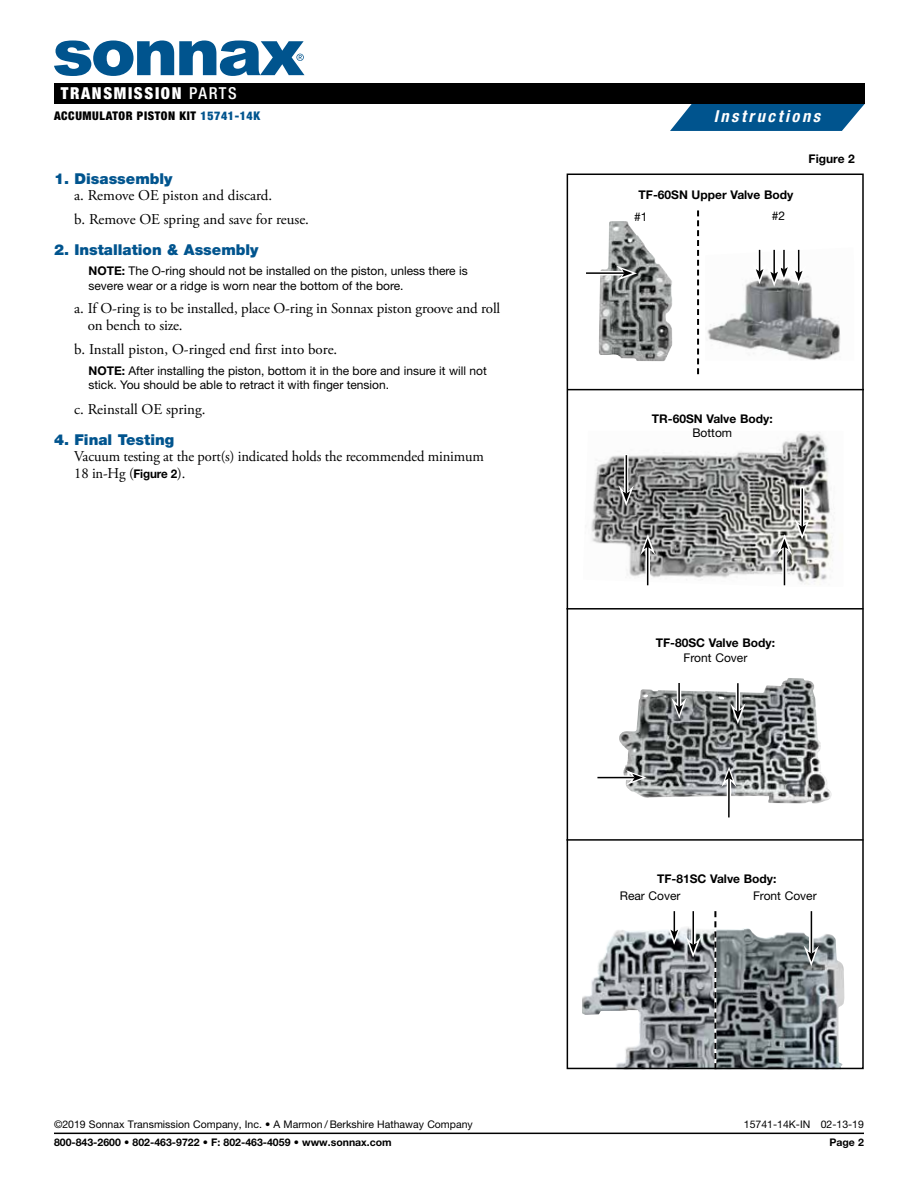
<style>
.page{position:relative;width:918px;height:1188px;background:#fff}
.page>*{position:absolute;margin:0;border:0;box-sizing:border-box;transform-origin:0 0}
.t1{font:900 condensed 16.5px "Helvetica Neue LT Std";letter-spacing:.1em;color:#fff}
.t2{font:italic 700 condensed 16.5px "Helvetica Neue LT Std";letter-spacing:.155em;color:#fff}
.t3{font:15px/16.5px "Adobe Garamond Pro";letter-spacing:-.01em;color:#000}
.t4{font:900 15px "Helvetica Neue LT Std";color:#00548e}
.t5{font:12px/14.4px "Helvetica Neue LT Std";color:#000}
.t6{font:700 12px "Helvetica Neue LT Std";color:#000}
.t7{font:900 condensed 12px "Helvetica Neue LT Std";letter-spacing:.05em;color:#000}
.t8{font:10.5px "Helvetica Neue LT Std";color:#000}
.t9{font:700 10.5px "Helvetica Neue LT Std";color:#000}
.s1{font-weight:500}
.s2{color:#00548e}
.s3{font-weight:700}
.s4{font-family:"Helvetica Neue LT Std";font-weight:700;font-size:12px}
</style>
<div class="page">
<img style="left:716px;top:928px;width:128px;height:138px">
<img style="left:582px;top:929px;width:132px;height:137px">
<svg style="left:667px;top:911px;width:34px;height:47px"></svg>
<svg style="left:809px;top:914px;width:5px;height:32px"></svg>
<hr style="left:811px;top:911px;width:1px;height:43px;background:#000">
<svg style="left:804px;top:946px;width:15px;height:20px"></svg>
<svg style="left:714px;top:911px;width:2px;height:155px"></svg>
<img style="left:619px;top:678px;width:213px;height:126px">
<svg style="left:597px;top:775px;width:29px;height:5px"></svg>
<hr style="left:597px;top:777px;width:38px;height:1px;background:#000">
<svg style="left:626px;top:770px;width:20px;height:15px"></svg>
<hr style="left:727px;top:779px;width:4px;height:40px;background:#fff">
<hr style="left:728px;top:778px;width:2px;height:39px;background:#000">
<svg style="left:721px;top:766px;width:16px;height:21px"></svg>
<hr style="left:677px;top:683px;width:4px;height:23px;background:#fff">
<hr style="left:678px;top:683px;width:2px;height:24px;background:#000">
<svg style="left:671px;top:698px;width:16px;height:21px"></svg>
<hr style="left:736px;top:683px;width:4px;height:29px;background:#fff">
<hr style="left:737px;top:683px;width:2px;height:29px;background:#000">
<svg style="left:730px;top:703px;width:15px;height:21px"></svg>
<div style="left:567px;top:174px;width:297px;height:895px;border:2px solid #000"></div>
<img style="left:707px;top:249px;width:134px;height:111px">
<img style="left:599px;top:221px;width:74px;height:140px">
<svg style="left:752px;top:250px;width:54px;height:37px"></svg>
<div style="left:585px;top:271px;width:39px;height:5px;background:#fff"></div>
<hr style="left:586px;top:272px;width:38px;height:2px;background:#000">
<svg style="left:616px;top:266px;width:21px;height:15px"></svg>
<svg style="left:697px;top:210px;width:2px;height:164px"></svg>
<img style="left:591px;top:432px;width:242px;height:153px">
<svg style="left:624px;top:454px;width:5px;height:31px"></svg>
<hr style="left:626px;top:455px;width:1px;height:38px;background:#000">
<svg style="left:619px;top:485px;width:15px;height:21px"></svg>
<svg style="left:645px;top:555px;width:5px;height:31px"></svg>
<hr style="left:647px;top:547px;width:1px;height:38px;background:#000">
<svg style="left:640px;top:534px;width:15px;height:21px"></svg>
<svg style="left:800px;top:487px;width:5px;height:32px"></svg>
<hr style="left:802px;top:488px;width:1px;height:39px;background:#000">
<div style="left:782px;top:547px;width:5px;height:40px;background:#c3c3c3"></div>
<hr style="left:784px;top:547px;width:1px;height:38px;background:#000">
<svg style="left:777px;top:519px;width:33px;height:36px"></svg>
<hr style="left:567px;top:389px;width:297px;height:1px;background:#000">
<hr style="left:566px;top:608px;width:297px;height:2px;background:#000">
<hr style="left:566px;top:839px;width:297px;height:2px;background:#000">
<hr style="left:54px;top:1133px;width:810px;height:1px;background:#000">
<svg style="left:670px;top:104px;width:195px;height:27px;background:#1d689b"></svg>
<div style="left:54px;top:83px;width:811px;height:21px;background:#000"></div>
<svg style="left:54px;top:40px;width:250px;height:36px"></svg>
<p class="t1" style="left:61px;top:83px;width:178px">TRANSMISSION <span class="s1">PARTS</span></p>
<p class="t7" style="left:54px;top:109px;width:208px">ACCUMULATOR PISTON KIT <span class="s2">15741-14K</span></p>
<p class="t2" style="left:714px;top:107px;width:108px">Instructions</p>
<p class="t4" style="left:54px;top:170px;width:120px">1. Disassembly</p>
<p class="t3" style="left:74px;top:184px;width:236px;line-height:24px">a. Remove OE piston and discard.<br>b. Remove OE spring and save for reuse.</p>
<p class="t4" style="left:54px;top:241px;width:206px">2. Installation &amp; Assembly</p>
<p class="t5" style="left:88px;top:264px;width:381px"><span class="s3">NOTE:</span> The O-ring should not be installed on the piston, unless there is severe wear or a ridge is worn near the bottom of the bore.</p>
<p class="t3" style="left:88px;top:301px;width:414px;text-indent:-14px">a. If O-ring is to be installed, place O-ring in Sonnax piston groove and roll on bench to size.</p>
<p class="t3" style="left:74px;top:341px;width:265px">b. Install piston, O-ringed end first into bore.</p>
<p class="t5" style="left:88px;top:363px;width:400px"><span class="s3">NOTE:</span> After installing the piston, bottom it in the bore and insure it will not stick. You should be able to retract it with finger tension.</p>
<p class="t3" style="left:74px;top:401px;width:133px">c. Reinstall OE spring.</p>
<p class="t4" style="left:54px;top:430px;width:122px">4. Final Testing</p>
<p class="t3" style="left:74px;top:449px;width:411px">Vacuum testing at the port(s) indicated holds the recommended minimum<br>18 in-Hg (<span class="s4">Figure 2</span>).</p>
<p class="t6" style="left:639px;top:187px;width:156px">TF-60SN Upper Valve Body</p>
<p class="t5" style="left:634px;top:209px;width:15px">#1</p>
<p class="t5" style="left:772px;top:209px;width:15px">#2</p>
<p class="t6" style="left:809px;top:151px;width:48px">Figure 2</p>
<p class="t6" style="left:652px;top:411px;width:122px">TR-60SN Valve Body:</p>
<p class="t5" style="left:692px;top:425px;width:41px">Bottom</p>
<p class="t6" style="left:656px;top:636px;width:121px">TF-80SC Valve Body:</p>
<p class="t5" style="left:684px;top:650px;width:65px">Front Cover</p>
<p class="t6" style="left:657px;top:871px;width:121px">TF-81SC Valve Body:</p>
<p class="t5" style="left:620px;top:889px;width:62px">Rear Cover</p>
<p class="t5" style="left:753px;top:888px;width:65px">Front Cover</p>
<p class="t8" style="left:54px;top:1118px;width:420px">©2019 Sonnax Transmission Company, Inc. • A Marmon / Berkshire Hathaway Company</p>
<p class="t8" style="left:744px;top:1118px;width:122px">15741-14K-IN 02-13-19</p>
<p class="t9" style="left:54px;top:1136px;width:339px">800-843-2600 • 802-463-9722 • F: 802-463-4059 • www.sonnax.com</p>
<p class="t9" style="left:829px;top:1136px;width:36px">Page 2</p>
</div>
